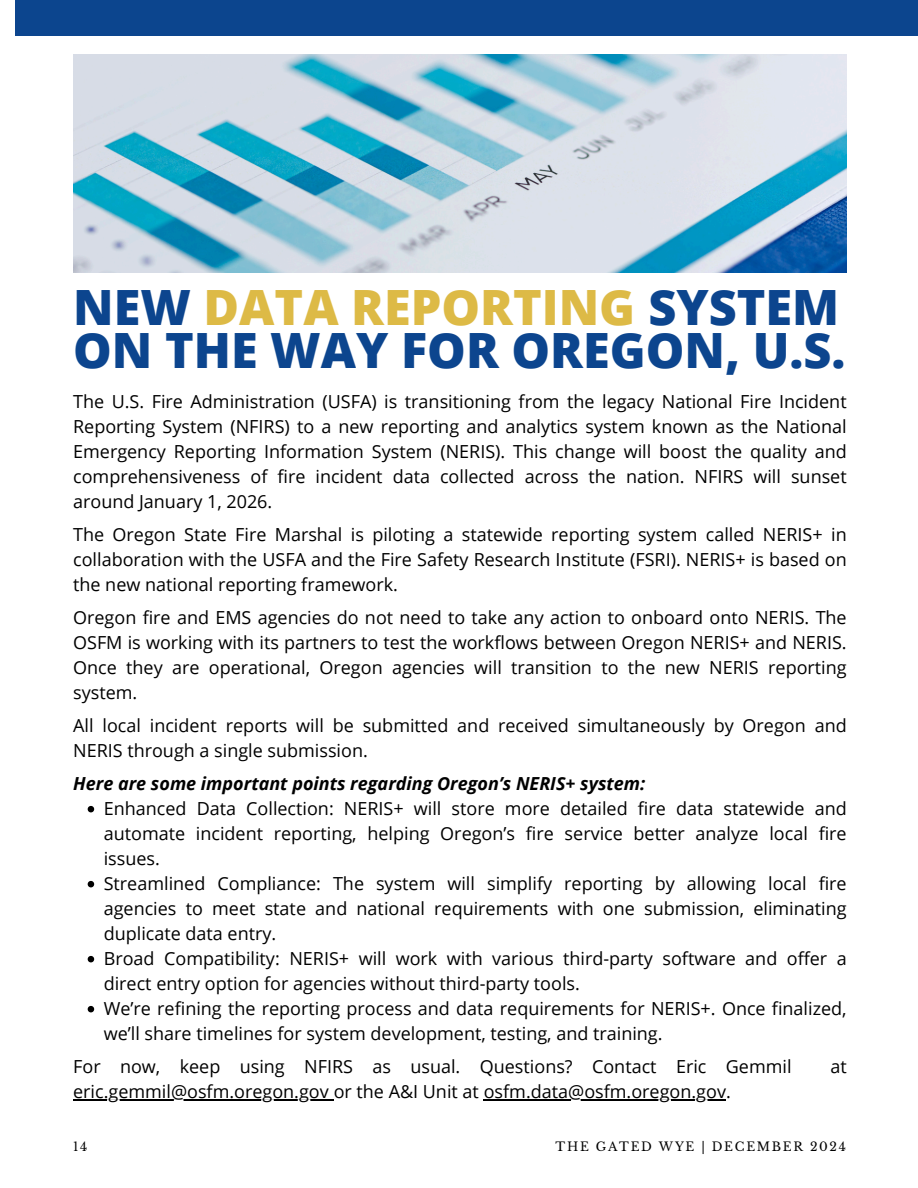
<style>
.page{position:relative;width:918px;height:1188px;background:#fff}
.page>*{position:absolute;margin:0;border:0;box-sizing:border-box;transform-origin:0 0}
.t1{font:800 48.6px/42.8px "Open Sans";color:#0c458e}
.t2{font:18px/25px "Open Sans";color:#000;text-align:justify}
.t3{font:italic 700 18px "Open Sans";color:#000}
.t4{font:12.15px "Libre Baskerville";letter-spacing:.14em;color:#000}
.s1{color:#ddba46}
</style>
<div class="page">
<svg style="left:88px;top:806px;width:6px;height:6px"></svg>
<svg style="left:88px;top:881px;width:6px;height:6px"></svg>
<svg style="left:88px;top:956px;width:6px;height:6px"></svg>
<svg style="left:88px;top:1006px;width:6px;height:6px"></svg>
<hr style="left:73px;top:1099px;width:261px;height:2px;background:#000">
<hr style="left:484px;top:1099px;width:242px;height:2px;background:#000">
<div style="left:16px;top:0;width:902px;height:36px;background:#0c458e"></div>
<img style="left:74px;top:54px;width:773px;height:219px">
<p class="t1" style="left:73px;top:285px;width:774px">NEW <span class="s1">DATA REPORTING</span> SYSTEM<br>ON THE WAY FOR OREGON, U.S.</p>
<p class="t2" style="left:73px;top:389px;width:775px">The U.S. Fire Administration (USFA) is transitioning from the legacy National Fire Incident Reporting System (NFIRS) to a new reporting and analytics system known as the National Emergency Reporting Information System (NERIS). This change will boost the quality and comprehensiveness of fire incident data collected across the nation. NFIRS will sunset around January 1, 2026.</p>
<p class="t2" style="left:73px;top:522px;width:775px">The Oregon State Fire Marshal is piloting a statewide reporting system called NERIS+ in collaboration with the USFA and the Fire Safety Research Institute (FSRI). NERIS+ is based on the new national reporting framework.</p>
<h1 class="t2" style="left:73px;top:605px;width:775px">Oregon fire and EMS agencies do not need to take any action to onboard onto NERIS. The OSFM is working with its partners to test the workflows between Oregon NERIS+ and NERIS.<br>Once they are operational, Oregon agencies will transition to the new NERIS reporting system.</h1>
<h3 class="t2" style="left:73px;top:713px;width:775px">All local incident reports will be submitted and received simultaneously by Oregon and<br>NERIS through a single submission.</h3>
<h3 class="t3" style="left:73px;top:771px;width:574px">Here are some important points regarding Oregon’s NERIS+ system:</h3>
<h3 class="t2" style="left:104px;top:796px;width:744px">Enhanced Data Collection: NERIS+ will store more detailed fire data statewide and automate incident reporting, helping Oregon’s fire service better analyze local fire issues.</h3>
<h3 class="t2" style="left:104px;top:871px;width:744px">Streamlined Compliance: The system will simplify reporting by allowing local fire agencies to meet state and national requirements with one submission, eliminating duplicate data entry.</h3>
<h2 class="t2" style="left:104px;top:946px;width:745px">Broad Compatibility: NERIS+ will work with various third-party software and offer a direct entry option for agencies without third-party tools.</h2>
<p class="t2" style="left:104px;top:996px;width:744px">We’re refining the reporting process and data requirements for NERIS+. Once finalized, we’ll share timelines for system development, testing, and training.</p>
<p class="t2" style="left:73px;top:1054px;width:720px">For now, keep using NFIRS as usual. Questions? Contact Eric Gemmil</p>
<p class="t2" style="left:830px;top:1054px;width:18px">at</p>
<p class="t2" style="left:73px;top:1079px;width:659px">eric.gemmil@osfm.oregon.gov or the A&amp;I Unit at osfm.data@osfm.oregon.gov.</p>
<p class="t4" style="left:73px;top:1139px;width:16px">14</p>
<h3 class="t4" style="left:556px;top:1139px;width:292px">THE GATED WYE | DECEMBER 2024</h3>
</div>
